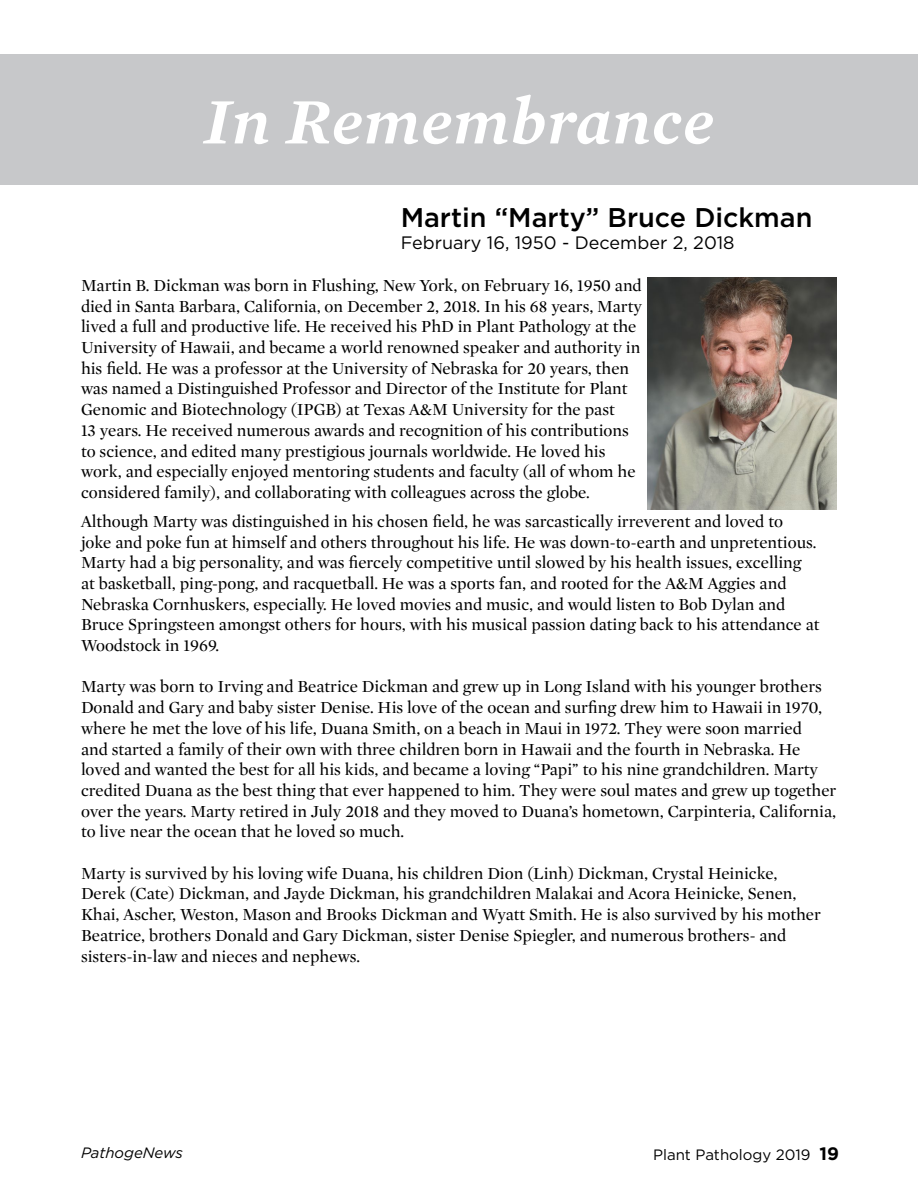
<style>
.page{position:relative;width:918px;height:1188px;background:#fff}
.page>*{position:absolute;margin:0;border:0;box-sizing:border-box;transform-origin:0 0}
.t1{font:italic 600 66px "Mercury Text G2";letter-spacing:.02em;color:#fff}
.t2{font:500 27px "Gotham";color:#000}
.t3{font:18px "Gotham";color:#000}
.t4{font:17.25px/20.7px "Mercury Display";color:#000}
.t5{font:15px "Gotham";color:#000}
.t6{font:italic 15px "Gotham";color:#000}
.s1{font-weight:700;font-size:18px}
</style>
<div class="page">
<div style="left:0;top:54px;width:918px;height:130px;background:#c7c8ca"></div>
<img style="left:647px;top:277px;width:190px;height:233px">
<p class="t1" style="left:204px;top:72px;width:511px">In Remembrance</p>
<p class="t2" style="left:401px;top:200px;width:413px">Martin “Marty” Bruce Dickman</p>
<p class="t3" style="left:401px;top:231px;width:335px">February 16, 1950 - December 2, 2018</p>
<p class="t4" style="left:81px;top:274px;width:562px">Martin B. Dickman was born in Flushing, New York, on February 16, 1950 and died in Santa Barbara, California, on December 2, 2018. In his 68 years, Marty lived a full and productive life. He received his PhD in Plant Pathology at the University of Hawaii, and became a world renowned speaker and authority in his field. He was a professor at the University of Nebraska for 20 years, then was named a Distinguished Professor and Director of the Institute for Plant Genomic and Biotechnology (IPGB) at Texas A&amp;M University for the past<br>13 years. He received numerous awards and recognition of his contributions to science, and edited many prestigious journals worldwide. He loved his work, and especially enjoyed mentoring students and faculty (all of whom he considered family), and collaborating with colleagues across the globe.</p>
<p class="t4" style="left:81px;top:510px;width:740px">Although Marty was distinguished in his chosen field, he was sarcastically irreverent and loved to<br>joke and poke fun at himself and others throughout his life. He was down-to-earth and unpretentious.<br>Marty had a big personality, and was fiercely competitive until slowed by his health issues, excelling<br>at basketball, ping-pong, and racquetball. He was a sports fan, and rooted for the A&amp;M Aggies and Nebraska Cornhuskers, especially. He loved movies and music, and would listen to Bob Dylan and Bruce Springsteen amongst others for hours, with his musical passion dating back to his attendance at Woodstock in 1969.</p>
<p class="t4" style="left:81px;top:676px;width:757px">Marty was born to Irving and Beatrice Dickman and grew up in Long Island with his younger brothers Donald and Gary and baby sister Denise. His love of the ocean and surfing drew him to Hawaii in 1970, where he met the love of his life, Duana Smith, on a beach in Maui in 1972. They were soon married<br>and started a family of their own with three children born in Hawaii and the fourth in Nebraska. He loved and wanted the best for all his kids, and became a loving “Papi” to his nine grandchildren. Marty credited Duana as the best thing that ever happened to him. They were soul mates and grew up together over the years. Marty retired in July 2018 and they moved to Duana’s hometown, Carpinteria, California, to live near the ocean that he loved so much.</p>
<p class="t4" style="left:81px;top:862px;width:742px">Marty is survived by his loving wife Duana, his children Dion (Linh) Dickman, Crystal Heinicke, Derek (Cate) Dickman, and Jayde Dickman, his grandchildren Malakai and Acora Heinicke, Senen, Khai, Ascher, Weston, Mason and Brooks Dickman and Wyatt Smith. He is also survived by his mother Beatrice, brothers Donald and Gary Dickman, sister Denise Spiegler, and numerous brothers- and sisters-in-law and nieces and nephews.</p>
<p class="t6" style="left:81px;top:1143px;width:104px">PathogeNews</p>
<p class="t5" style="left:653px;top:1145px;width:188px">Plant Pathology 2019 <span class="s1">19</span></p>
</div>
